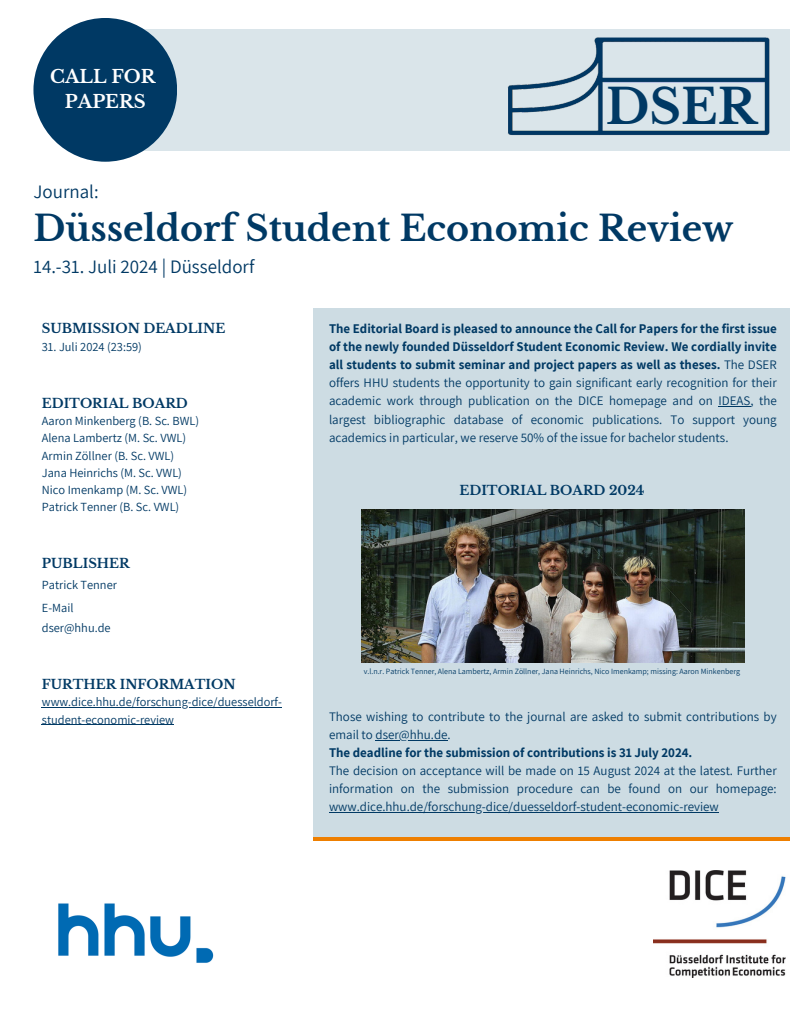
<style>
.page{position:relative;width:810px;height:1013px;background:#fff}
.page>*{position:absolute;margin:0;border:0;box-sizing:border-box;transform-origin:0 0}
.t1{font:700 47.7px "Libre Baskerville";color:#003964}
.t2{font:700 35px "Libre Baskerville";color:#003964}
.t3{font:19px "Assistant";color:#003964}
.t4{font:700 18px/24.8px "Libre Baskerville";color:#fff;text-align:center}
.t5{font:13px/18px "Assistant";color:#003964}
.t6{font:700 13px "Libre Baskerville";color:#003964}
.t7{font:12.4px/17.2px "Assistant";color:#003964}
.t8{font:8px "Assistant";color:#003964}
.s1{font-weight:700}
</style>
<div class="page">
<div style="left:94px;top:29px;width:696px;height:121px;background:#dae5ea"></div>
<img style="left:442px;top:37px;width:348px;height:114px">
<div style="left:33px;top:18px;width:144px;height:144px;background:#003964;border-radius:50%"></div>
<img style="left:58px;top:903px;width:156px;height:60px">
<svg style="left:314px;top:836px;width:476px;height:4px;background:#e59638"></svg>
<div style="left:314px;top:308px;width:476px;height:528px;background:#cddce3"></div>
<hr style="left:42px;top:707px;width:240px;height:1px;background:#003964">
<hr style="left:42px;top:724px;width:132px;height:1px;background:#003964">
<img style="left:361px;top:510px;width:384px;height:153px">
<hr style="left:718px;top:406px;width:32px;height:1px;background:#003964">
<hr style="left:376px;top:739px;width:72px;height:1px;background:#003964">
<hr style="left:329px;top:811px;width:390px;height:1px;background:#003964">
<img style="left:653px;top:870px;width:133px;height:107px">
<p class="t4" style="left:50px;top:65px;width:107px">CALL FOR<br>PAPERS</p>
<h1 class="t1" style="left:606px;top:77px;width:152px">DSER</h1>
<p class="t3" style="left:33px;top:179px;width:67px">Journal:</p>
<p class="t2" style="left:33px;top:207px;width:701px">Düsseldorf Student Economic Review</p>
<p class="t3" style="left:33px;top:254px;width:222px">14.-31. Juli 2024 | Düsseldorf</p>
<h1 class="t6" style="left:42px;top:321px;width:185px">SUBMISSION DEADLINE</h1>
<h1 class="t7" style="left:42px;top:337px;width:102px">31. Juli 2024 (23:59)</h1>
<h4 class="t6" style="left:42px;top:395px;width:148px">EDITORIAL BOARD</h4>
<h4 class="t7" style="left:42px;top:412px;width:159px">Aaron Minkenberg (B. Sc. BWL)<br>Alena Lambertz (M. Sc. VWL)<br>Armin Zöllner (B. Sc. VWL)<br>Jana Heinrichs (M. Sc. VWL)<br>Nico Imenkamp (M. Sc. VWL)<br>Patrick Tenner (B. Sc. VWL)</h4>
<h4 class="t6" style="left:42px;top:555px;width:89px">PUBLISHER</h4>
<h4 class="t7" style="left:42px;top:572px;width:77px;line-height:23.2px">Patrick Tenner<br>E-Mail</h4>
<h4 class="t7" style="left:42px;top:619px;width:70px">dser@hhu.de</h4>
<h4 class="t6" style="left:42px;top:676px;width:195px">FURTHER INFORMATION</h4>
<h4 class="t7" style="left:42px;top:693px;width:242px">www.dice.hhu.de/forschung-dice/duesseldorf&shy;student-economic-review</h4>
<h3 class="t5" style="left:329px;top:320px;width:449px;text-align:justify"><span class="s1">The Editorial Board is pleased to announce the Call for Papers for the first issue of the newly founded Düsseldorf Student Economic Review. We cordially invite all students to submit seminar and project papers as well as theses.</span> The DSER offers HHU students the opportunity to gain significant early recognition for their academic work through publication on the DICE homepage and on IDEAS, the largest bibliographic database of economic publications. To support young academics in particular, we reserve 50% of the issue for bachelor students.</h3>
<p class="t6" style="left:460px;top:482px;width:186px">EDITORIAL BOARD 2024</p>
<p class="t8" style="left:364px;top:666px;width:378px">v.l.n.r. Patrick Tenner, Alena Lambertz, Armin Zöllner, Jana Heinrichs, Nico Imenkamp; missing: Aaron Minkenberg</p>
<p class="t5" style="left:329px;top:707px;width:449px">Those wishing to contribute to the journal are asked to submit contributions by email to dser@hhu.de.</p>
<p class="t5" style="left:329px;top:743px;width:449px"><span class="s1">The deadline for the submission of contributions is 31 July 2024.<br></span>The decision on acceptance will be made on 15 August 2024 at the latest. Further information on the submission procedure can be found on our homepage:</p>
<h4 class="t5" style="left:329px;top:797px;width:391px">www.dice.hhu.de/forschung-dice/duesseldorf-student-economic-review</h4>
</div>
